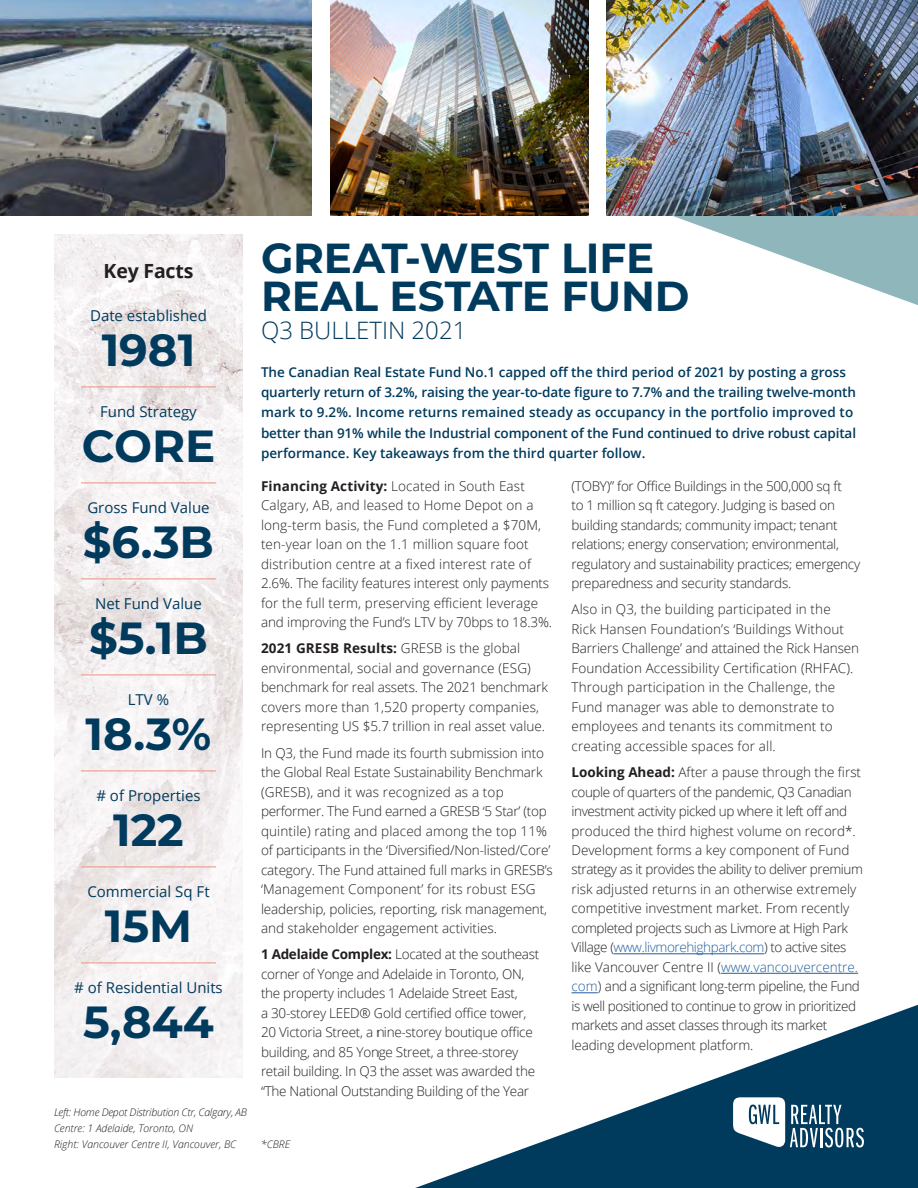
<style>
.page{position:relative;width:918px;height:1188px;background:#fff}
.page>*{position:absolute;margin:0;border:0;box-sizing:border-box;transform-origin:0 0}
.t1{font:700 45px "Montserrat";color:#003a5d}
.t2{font:700 42px/37.5px "Montserrat";letter-spacing:-.005em;color:#003a5d}
.t3{font:300 24px "Open Sans";color:#003a5d}
.t4{font:700 19.5px "Open Sans";letter-spacing:-.01em;color:#231f20}
.t5{font:15px "Open Sans";color:#003a5d}
.Body_copy{font:300 13.5px/19.5px "Open Sans";letter-spacing:-.01em;color:#231f20}
.Body_copy-2{font:300 13.5px/19.5px "Open Sans";letter-spacing:.01em;color:#231f20}
.Body_copy-3{font:300 13.5px/19.5px "Open Sans";letter-spacing:-.03em;color:#231f20}
.Body_copy-4{font:600 13.5px/20.2px "Open Sans";color:#003a5d}
.P-Photo_Captions{font:italic 300 10.5px/15.8px "Open Sans";color:#231f20}
.s1{font-weight:700}
.s2{color:#215e9e}
</style>
<div class="page">
<svg style="left:673px;top:216px;width:245px;height:89px"></svg>
<img style="left:0;top:0;width:312px;height:216px">
<img style="left:330px;top:0;width:258px;height:216px">
<img style="left:606px;top:0;width:312px;height:216px">
<img style="left:54px;top:234px;width:189px;height:843px">
<hr style="left:81px;top:387px;width:135px;height:1px;background:#ec907b">
<hr style="left:81px;top:483px;width:135px;height:1px;background:#ec907b">
<hr style="left:81px;top:579px;width:135px;height:1px;background:#ec907b">
<hr style="left:81px;top:675px;width:135px;height:1px;background:#ec907b">
<hr style="left:81px;top:771px;width:135px;height:1px;background:#ec907b">
<hr style="left:81px;top:867px;width:135px;height:1px;background:#ec907b">
<hr style="left:81px;top:963px;width:135px;height:1px;background:#ec907b">
<hr style="left:614px;top:953px;width:150px;height:1px;background:#215e9e">
<hr style="left:721px;top:973px;width:137px;height:1px;background:#215e9e">
<svg style="left:572px;top:992px;width:26px;height:1px"></svg>
<svg style="left:415px;top:1004px;width:503px;height:184px"></svg>
<svg style="left:733px;top:1097px;width:131px;height:51px"></svg>
<p class="t4" style="left:104px;top:257px;width:91px">Key Facts</p>
<h2 class="t5" style="left:90px;top:306px;width:118px">Date established</h2>
<h2 class="t1" style="left:102px;top:318px;width:95px">1981</h2>
<h2 class="t5" style="left:100px;top:402px;width:98px">Fund Strategy</h2>
<h2 class="t1" style="left:82px;top:414px;width:135px">CORE</h2>
<h2 class="t5" style="left:87px;top:498px;width:124px">Gross Fund Value</h2>
<h2 class="t1" style="left:83px;top:510px;width:133px">$6.3B</h2>
<h2 class="t5" style="left:95px;top:594px;width:108px">Net Fund Value</h2>
<h2 class="t1" style="left:89px;top:606px;width:120px">$5.1B</h2>
<h2 class="t5" style="left:128px;top:690px;width:43px">LTV %</h2>
<h2 class="t1" style="left:86px;top:702px;width:127px">18.3%</h2>
<h2 class="t5" style="left:96px;top:786px;width:106px"># of Properties</h2>
<h2 class="t1" style="left:113px;top:798px;width:72px">122</h2>
<h2 class="t5" style="left:87px;top:882px;width:124px">Commercial Sq Ft</h2>
<h2 class="t1" style="left:105px;top:894px;width:89px">15M</h2>
<h2 class="t5" style="left:74px;top:978px;width:150px"># of Residential Units</h2>
<h2 class="t1" style="left:83px;top:990px;width:132px">5,844</h2>
<p class="P-Photo_Captions" style="left:54px;top:1104px;width:195px">Left: Home Depot Distribution Ctr, Calgary, AB<br>Centre: 1 Adelaide, Toronto, ON<br>Right: Vancouver Centre II, Vancouver, BC</p>
<h1 class="t2" style="left:261px;top:237px;width:430px">GREAT-WEST LIFE<br>REAL ESTATE FUND</h1>
<h2 class="t3" style="left:261px;top:314px;width:207px">Q3 BULLETIN 2021</h2>
<p class="Body_copy-4" style="left:261px;top:361px;width:597px">The Canadian Real Estate Fund No.1 capped off the third period of 2021 by posting a gross quarterly return of 3.2%, raising the year-to-date figure to 7.7% and the trailing twelve-month mark to 9.2%. Income returns remained steady as occupancy in the portfolio improved to better than 91% while the Industrial component of the Fund continued to drive robust capital performance. Key takeaways from the third quarter follow.</p>
<p class="Body_copy-2" style="left:261px;top:476px;width:293px"><span class="s1">Financing Activity:</span> Located in South East Calgary, AB, and leased to Home Depot on a long-term basis, the Fund completed a $70M, ten-year loan on the 1.1 million square foot distribution centre at a fixed interest rate of 2.6%. The facility features interest only payments for the full term, preserving efficient leverage and improving the Fund’s LTV by 70bps to 18.3%.</p>
<p class="Body_copy" style="left:261px;top:638px;width:288px"><span class="s1">2021 GRESB Results:</span> GRESB is the global environmental, social and governance (ESG) benchmark for real assets. The 2021 benchmark covers more than 1,520 property companies, representing US $5.7 trillion in real asset value.</p>
<p class="Body_copy" style="left:261px;top:743px;width:293px">In Q3, the Fund made its fourth submission into the Global Real Estate Sustainability Benchmark (GRESB), and it was recognized as a top performer. The Fund earned a GRESB ‘5 Star’ (top quintile) rating and placed among the top 11% of participants in the ‘Diversified/Non-listed/Core’ category. The Fund attained full marks in GRESB’s ‘Management Component’ for its robust ESG leadership, policies, reporting, risk management, and stakeholder engagement activities.</p>
<p class="Body_copy" style="left:261px;top:944px;width:280px"><span class="s1">1 Adelaide Complex:</span> Located at the southeast corner of Yonge and Adelaide in Toronto, ON, the property includes 1 Adelaide Street East,<br>a 30-storey LEED® Gold certified office tower, 20 Victoria Street, a nine-storey boutique office building, and 85 Yonge Street, a three-storey retail building. In Q3 the asset was awarded the “The National Outstanding Building of the Year</p>
<p class="Body_copy" style="left:572px;top:476px;width:290px">(TOBY)” for Office Buildings in the 500,000 sq ft<br>to 1 million sq ft category. Judging is based on building standards; community impact; tenant relations; energy conservation; environmental, regulatory and sustainability practices; emergency preparedness and security standards.</p>
<p class="Body_copy-2" style="left:572px;top:599px;width:289px">Also in Q3, the building participated in the<br>Rick Hansen Foundation’s ‘Buildings Without Barriers Challenge’ and attained the Rick Hansen Foundation Accessibility Certification (RHFAC).<br>Through participation in the Challenge, the Fund manager was able to demonstrate to employees and tenants its commitment to creating accessible spaces for all.</p>
<p class="Body_copy-3" style="left:572px;top:762px;width:293px"><span class="s1">Looking Ahead:</span> After a pause through the first couple of quarters of the pandemic, Q3 Canadian investment activity picked up where it left off and produced the third highest volume on record*.<br>Development forms a key component of Fund strategy as it provides the ability to deliver premium risk adjusted returns in an otherwise extremely competitive investment market. From recently completed projects such as Livmore at High Park Village (<span class="s2">www.livmorehighpark.com</span>) to active sites</p>
<p class="Body_copy-3" style="left:571px;top:957px;width:290px">like Vancouver Centre II (<span class="s2">www.vancouvercentre. com</span>) and a significant long-term pipeline, the Fund is well positioned to continue to grow in prioritized markets and asset classes through its market leading development platform.</p>
<p class="P-Photo_Captions" style="left:261px;top:1135px;width:31px">*CBRE</p>
</div>
